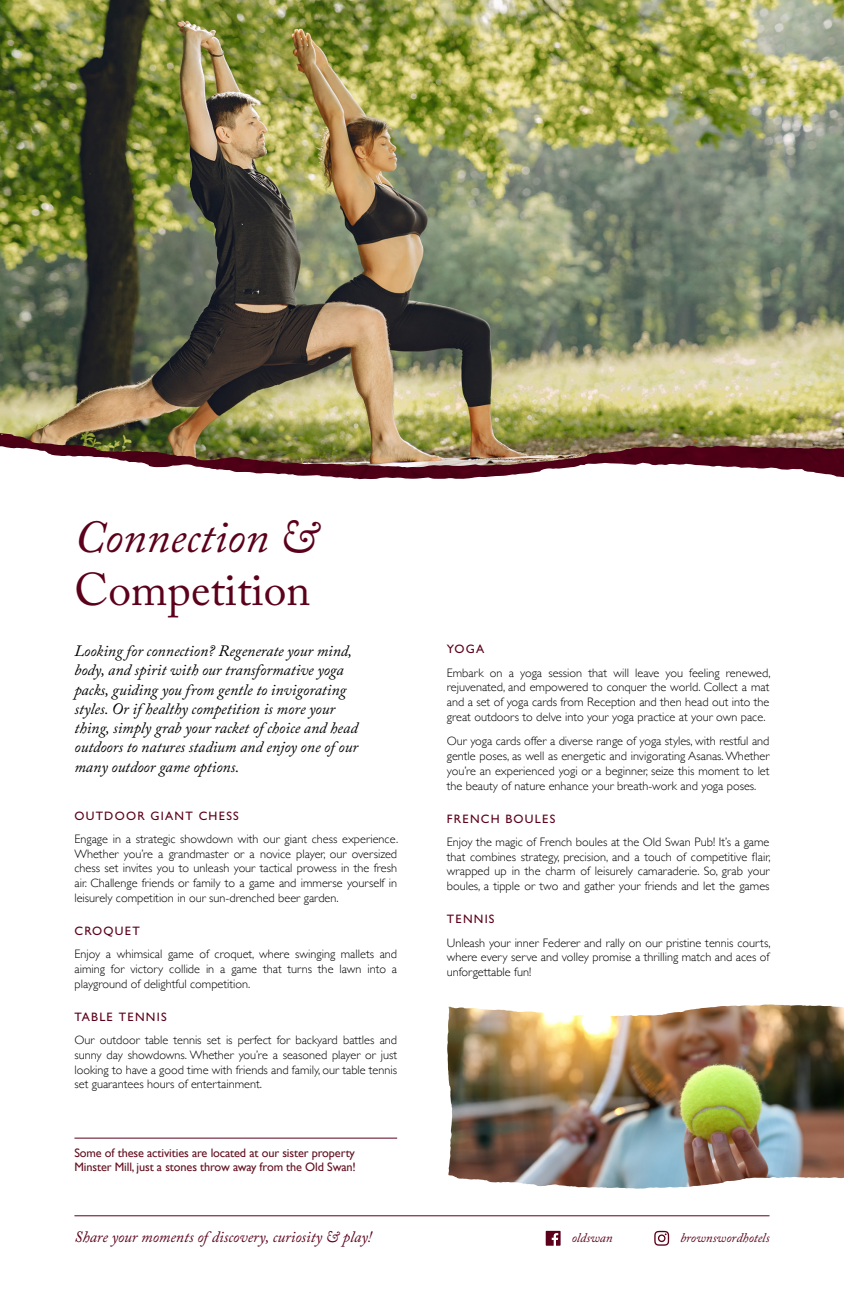
<style>
.page{position:relative;width:844px;height:1290px;background:#fff}
.page>*{position:absolute;margin:0;border:0;box-sizing:border-box;transform-origin:0 0}
.t1{font:italic 45.5px "Adobe Caslon Pro";color:#5c011b}
.t2{font:45.5px "Adobe Caslon Pro";color:#5c011b}
.t3{font:italic 15.75px/19.2px "Adobe Caslon Pro";color:#000}
.t4{font:italic 15.75px "Adobe Caslon Pro";color:#5c011b}
.t5{font:italic 13.12px "Adobe Caslon Pro";color:#5c011b}
.t6{font:300 12.25px/14.7px "Gill Sans";color:#000;text-align:justify}
.t7{font:12.25px/14.7px "Gill Sans";letter-spacing:-.01em;color:#641121}
.t8{font:500 12.25px "Gill Sans MT Pro";letter-spacing:.1em;color:#5c011b}
</style>
<div class="page">
<img style="left:486px;top:1027px;width:357px;height:139px">
<svg style="left:402px;top:1027px;width:84px;height:190px"></svg>
<img style="left:448px;top:1004px;width:395px;height:23px">
<img style="left:0;top:0;width:843px;height:415px">
<img style="left:0;top:415px;width:843px;height:65px">
<hr style="left:74px;top:1215px;width:695px;height:1px;background:#5c011b">
<svg style="left:403px;top:1166px;width:440px;height:80px"></svg>
<svg style="left:531px;top:1218px;width:43px;height:28px"></svg>
<hr style="left:74px;top:1138px;width:323px;height:1px;background:#5c011b">
<h1 class="t1" style="left:74px;top:510px;width:245px">Connection &amp;</h1>
<h1 class="t2" style="left:74px;top:562px;width:237px">Competition</h1>
<p class="t3" style="left:74px;top:641px;width:285px">Looking for connection? Regenerate your mind, body, and spirit with our transformative yoga packs, guiding you from gentle to invigorating styles. Or if healthy competition is more your thing, simply grab your racket of choice and head outdoors to natures stadium and enjoy one of our many outdoor game options.</p>
<p class="t8" style="left:446px;top:642px;width:39px">YOGA</p>
<p class="t6" style="left:446px;top:665px;width:325px">Embark on a yoga session that will leave you feeling renewed, rejuvenated, and empowered to conquer the world. Collect a mat and a set of yoga cards from Reception and then head out into the great outdoors to delve into your yoga practice at your own pace.</p>
<p class="t6" style="left:446px;top:733px;width:324px">Our yoga cards offer a diverse range of yoga styles, with restful and gentle poses, as well as energetic and invigorating Asanas. Whether you’re an experienced yogi or a beginner, seize this moment to let the beauty of nature enhance your breath-work and yoga poses.</p>
<p class="t8" style="left:74px;top:808px;width:166px">OUTDOOR GIANT CHESS</p>
<p class="t6" style="left:74px;top:831px;width:325px">Engage in a strategic showdown with our giant chess experience.<br>Whether you’re a grandmaster or a novice player, our oversized chess set invites you to unleash your tactical prowess in the fresh air. Challenge friends or family to a game and immerse yourself in leisurely competition in our sun-drenched beer garden.</p>
<p class="t8" style="left:74px;top:923px;width:67px">CROQUET</p>
<p class="t6" style="left:74px;top:946px;width:324px">Enjoy a whimsical game of croquet, where swinging mallets and aiming for victory collide in a game that turns the lawn into a playground of delightful competition.</p>
<p class="t8" style="left:74px;top:1009px;width:94px">TABLE TENNIS</p>
<p class="t6" style="left:74px;top:1032px;width:324px">Our outdoor table tennis set is perfect for backyard battles and sunny day showdowns. Whether you’re a seasoned player or just looking to have a good time with friends and family, our table tennis set guarantees hours of entertainment.</p>
<p class="t7" style="left:74px;top:1145px;width:283px">Some of these activities are located at our sister property<br>Minster Mill, just a stones throw away from the Old Swan!</p>
<p class="t8" style="left:446px;top:811px;width:110px">FRENCH BOULES</p>
<p class="t6" style="left:446px;top:834px;width:325px">Enjoy the magic of French boules at the Old Swan Pub! It’s a game that combines strategy, precision, and a touch of competitive flair, wrapped up in the charm of leisurely camaraderie. So, grab your boules, a tipple or two and gather your friends and let the games</p>
<p class="t8" style="left:446px;top:912px;width:49px">TENNIS</p>
<p class="t6" style="left:446px;top:935px;width:325px">Unleash your inner Federer and rally on our pristine tennis courts, where every serve and volley promise a thrilling match and aces of unforgettable fun!</p>
<p class="t4" style="left:74px;top:1228px;width:299px">Share your moments of discovery, curiosity &amp; play!</p>
<p class="t5" style="left:571px;top:1230px;width:42px">oldswan</p>
<p class="t5" style="left:680px;top:1230px;width:91px">brownswordhotels</p>
</div>
